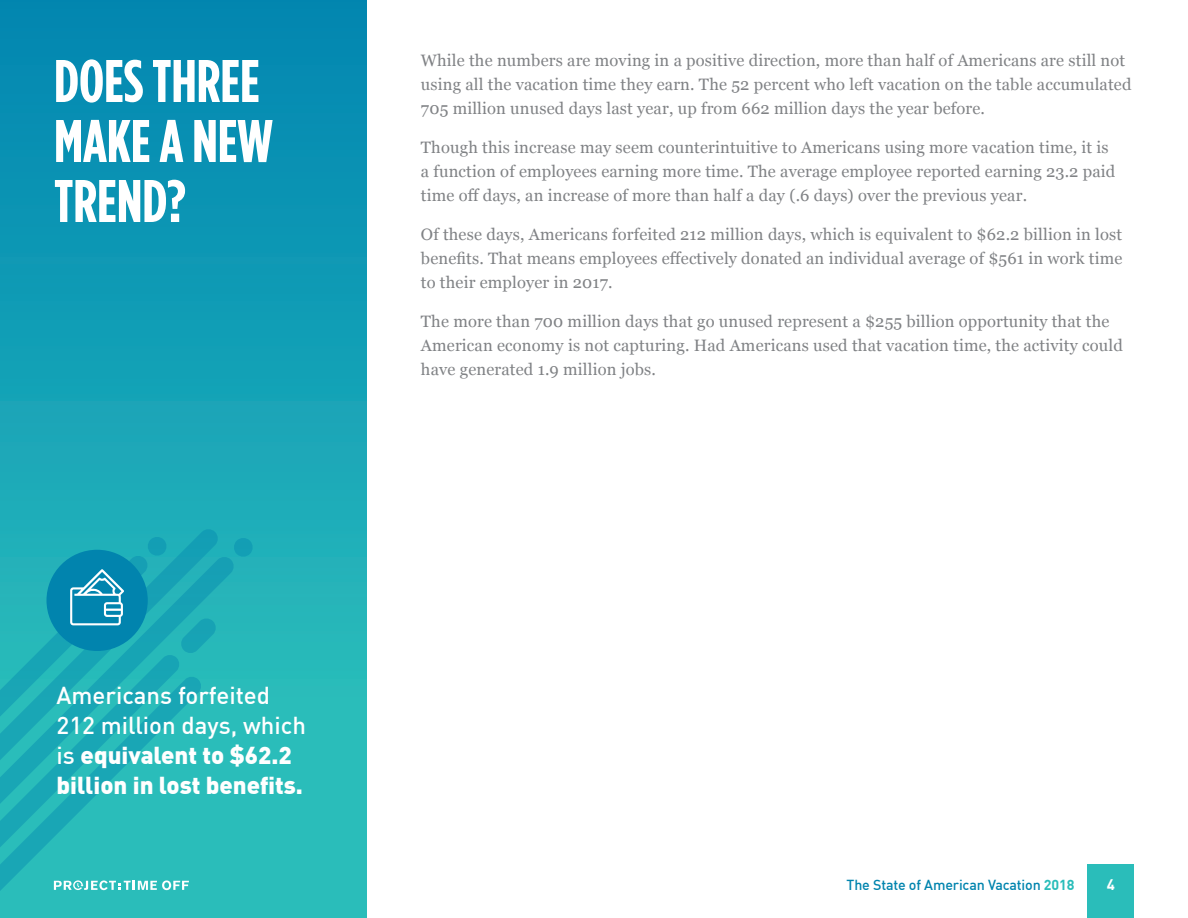
<style>
.page{position:relative;width:1188px;height:918px;background:#fff}
.page>*{position:absolute;margin:0;border:0;box-sizing:border-box;transform-origin:0 0}
.t1{font:700 60px/60px "Gotham Condensed";color:#fff}
.body_Georgia{font:500 24px/30px "DIN Pro";color:#fff}
.intro{font:16.5px/24px "Georgia";letter-spacing:.01em;color:#808285}
.t2{font:700 15px "DIN Pro";color:#fff}
.t3{font:500 14.25px "DIN Pro";letter-spacing:-.01em;color:#0184ae}
.s1{font-weight:900}
.s2{font-weight:700;color:#2abdba}
</style>
<div class="page">
<div style="left:0;top:0;width:367px;height:918px;background:linear-gradient(to bottom,#0287b1,#32c7bc)"></div>
<div style="left:1088px;top:864px;width:46px;height:54px;background:#2abdba"></div>
<svg style="left:219px;top:556px;width:16px;height:354px;background:#27b9b9"></svg>
<svg style="left:233px;top:537px;width:21px;height:21px"></svg>
<svg style="left:0;top:528px;width:219px;height:390px;background:#23b0b8"></svg>
<p class="t1" style="left:54px;top:51px;width:220px">DOES THREE<br>MAKE A NEW<br>TREND?</p>
<p class="intro" style="left:421px;top:48px;width:712px">While the numbers are moving in a positive direction, more than half of Americans are still not using all the vacation time they earn. The 52 percent who left vacation on the table accumulated<br>705 million unused days last year, up from 662 million days the year before.</p>
<p class="intro" style="left:421px;top:135px;width:696px">Though this increase may seem counterintuitive to Americans using more vacation time, it is a function of employees earning more time. The average employee reported earning 23.2 paid time off days, an increase of more than half a day (.6 days) over the previous year.</p>
<p class="intro" style="left:421px;top:222px;width:703px;text-align:justify">Of these days, Americans forfeited 212 million days, which is equivalent to $62.2 billion in lost benefits. That means employees effectively donated an individual average of $561 in work time to their employer in 2017.</p>
<p class="intro" style="left:421px;top:309px;width:703px">The more than 700 million days that go unused represent a $255 billion opportunity that the<br>American economy is not capturing. Had Americans used that vacation time, the activity could have generated 1.9 million jobs.</p>
<p class="body_Georgia" style="left:57px;top:679px;width:251px">Americans forfeited<br>212 million days, which is <span class="s1">equivalent to $62.2 billion in lost benefits.</span></p>
<p class="t3" style="left:847px;top:876px;width:229px">The State of American Vacation <span class="s2">2018</span></p>
<p class="t2" style="left:1107px;top:874px;width:10px">4</p>
</div>
